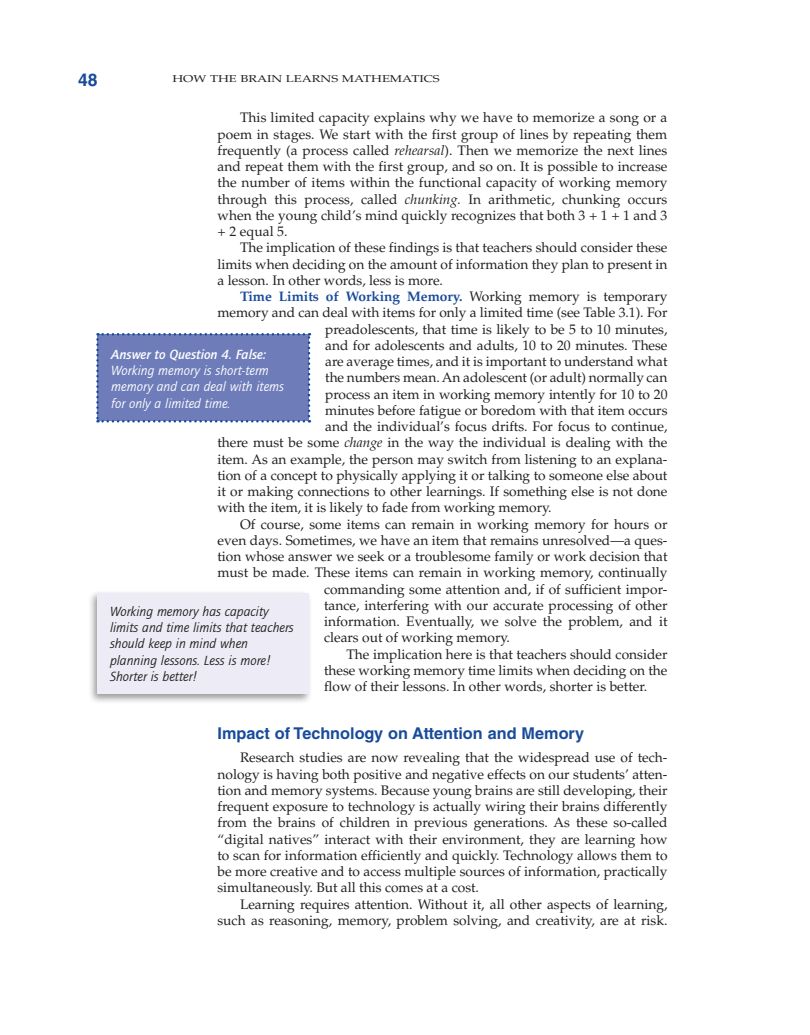
<style>
.page{position:relative;width:810px;height:1035px;background:#fff}
.page>*{position:absolute;margin:0;border:0;box-sizing:border-box;transform-origin:0 0}
.t1{font:700 17.5px "Helvetica LT Std";color:#194b9b}
.t2{font:700 16.25px "Helvetica LT Std";color:#194b9b}
.TEXT_IND{font:13.75px/16.2px "Palatino LT Std";color:#231f20;text-align:justify}
.Sidebar_text{font:italic 13.75px/16.2px "Quay Sans EF";color:#231f20}
.Sidebar_text-2{font:italic 13.75px/16.2px "Quay Sans EF";color:#fff}
.TEXT_IND-2{font:700 13.75px "Palatino LT Std";letter-spacing:-.005em;color:#194b9b}
.t3{font:10px "Palatino LT Std";color:#231f20;scale:1.3 1}
.s1{font-style:italic}
.s2{font-weight:400;color:#231f20}
.s3{font-weight:500}
</style>
<div class="page">
<div style="left:96px;top:333px;width:214px;height:90px;background:#6e7cb9"></div>
<div style="left:88px;top:590px;width:225px;height:114px;background:#231f20;opacity:.45"></div>
<div style="left:98px;top:593px;width:211px;height:100px;background:#edebf5"></div>
<p class="t1" style="left:78px;top:69px;width:21px">48</p>
<p class="t3" style="left:172px;top:73px;width:207px">HOW THE BRAIN LEARNS MATHEMATICS</p>
<p class="TEXT_IND" style="left:218px;top:110px;width:452px;text-indent:22px">This limited capacity explains why we have to memorize a song or a poem in stages. We start with the first group of lines by repeating them frequently (a process called <span class="s1">rehearsal</span>). Then we memorize the next lines and repeat them with the first group, and so on. It is possible to increase the number of items within the functional capacity of working memory through this process, called <span class="s1">chunking.</span> In arithmetic, chunking occurs when the young child’s mind quickly recognizes that both 3 + 1 + 1 and 3 + 2 equal 5.</p>
<p class="TEXT_IND" style="left:218px;top:240px;width:452px;text-indent:22px">The implication of these findings is that teachers should consider these limits when deciding on the amount of information they plan to present in a lesson. In other words, less is more.</p>
<p class="TEXT_IND-2" style="left:240px;top:289px;width:429px">Time Limits of Working Memory. <span class="s2">Working memory is temporary</span></p>
<p class="TEXT_IND" style="left:218px;top:305px;width:452px">memory and can deal with items for only a limited time (see Table 3.1). For</p>
<p class="TEXT_IND" style="left:325px;top:321px;width:344px">preadolescents, that time is likely to be 5 to 10 minutes,</p>
<p class="TEXT_IND" style="left:325px;top:337px;width:344px">and for adolescents and adults, 10 to 20 minutes. These</p>
<p class="TEXT_IND" style="left:325px;top:354px;width:344px">are average times, and it is important to understand what</p>
<p class="TEXT_IND" style="left:325px;top:370px;width:344px">the numbers mean. An adolescent (or adult) normally can</p>
<p class="TEXT_IND" style="left:325px;top:386px;width:344px">process an item in working memory intently for 10 to 20</p>
<p class="TEXT_IND" style="left:325px;top:402px;width:344px">minutes before fatigue or boredom with that item occurs</p>
<p class="TEXT_IND" style="left:325px;top:419px;width:344px">and the individual’s focus drifts. For focus to continue,</p>
<p class="TEXT_IND" style="left:218px;top:435px;width:451px">there must be some <span class="s1">change</span> in the way the individual is dealing with the</p>
<p class="TEXT_IND" style="left:218px;top:451px;width:452px">item. As an example, the person may switch from listening to an explana-</p>
<p class="TEXT_IND" style="left:218px;top:467px;width:451px">tion of a concept to physically applying it or talking to someone else about</p>
<p class="TEXT_IND" style="left:218px;top:484px;width:452px">it or making connections to other learnings. If something else is not done</p>
<p class="TEXT_IND" style="left:218px;top:500px;width:336px">with the item, it is likely to fade from working memory.</p>
<p class="TEXT_IND" style="left:240px;top:516px;width:429px">Of course, some items can remain in working memory for hours or</p>
<p class="TEXT_IND" style="left:218px;top:532px;width:452px">even days. Sometimes, we have an item that remains unresolved—a ques-</p>
<p class="TEXT_IND" style="left:218px;top:549px;width:452px">tion whose answer we seek or a troublesome family or work decision that</p>
<p class="TEXT_IND" style="left:218px;top:565px;width:451px">must be made. These items can remain in working memory, continually</p>
<p class="TEXT_IND" style="left:324px;top:581px;width:345px">commanding some attention and, if of sufficient impor-</p>
<p class="TEXT_IND" style="left:324px;top:597px;width:345px">tance, interfering with our accurate processing of other</p>
<p class="TEXT_IND" style="left:324px;top:614px;width:345px">information. Eventually, we solve the problem, and it</p>
<p class="TEXT_IND" style="left:324px;top:630px;width:188px">clears out of working memory.</p>
<p class="TEXT_IND" style="left:324px;top:646px;width:345px;text-indent:22px">The implication here is that teachers should consider these working memory time limits when deciding on the flow of their lessons. In other words, shorter is better.</p>
<h2 class="t2" style="left:218px;top:723px;width:368px">Impact of Technology on Attention and Memory</h2>
<p class="TEXT_IND" style="left:218px;top:750px;width:452px;text-indent:22px">Research studies are now revealing that the widespread use of tech&shy;nology is having both positive and negative effects on our students’ atten&shy;tion and memory systems. Because young brains are still developing, their frequent exposure to technology is actually wiring their brains differently from the brains of children in previous generations. As these so-called “digital natives” interact with their environment, they are learning how to scan for information efficiently and quickly. Technology allows them to be more creative and to access multiple sources of information, practically simultaneously. But all this comes at a cost.</p>
<p class="TEXT_IND" style="left:218px;top:896px;width:452px;text-align:right">Learning requires attention. Without it, all other aspects of learning, such as reasoning, memory, problem solving, and creativity, are at risk.</p>
<p class="Sidebar_text-2" style="left:111px;top:346px;width:174px"><span class="s3">Answer to Question 4. False:<br></span>Working memory is short-term memory and can deal with items for only a limited time.</p>
<p class="Sidebar_text" style="left:110px;top:603px;width:185px">Working memory has capacity limits and time limits that teachers should keep in mind when planning lessons. Less is more!<br>Shorter is better!</p>
</div>
